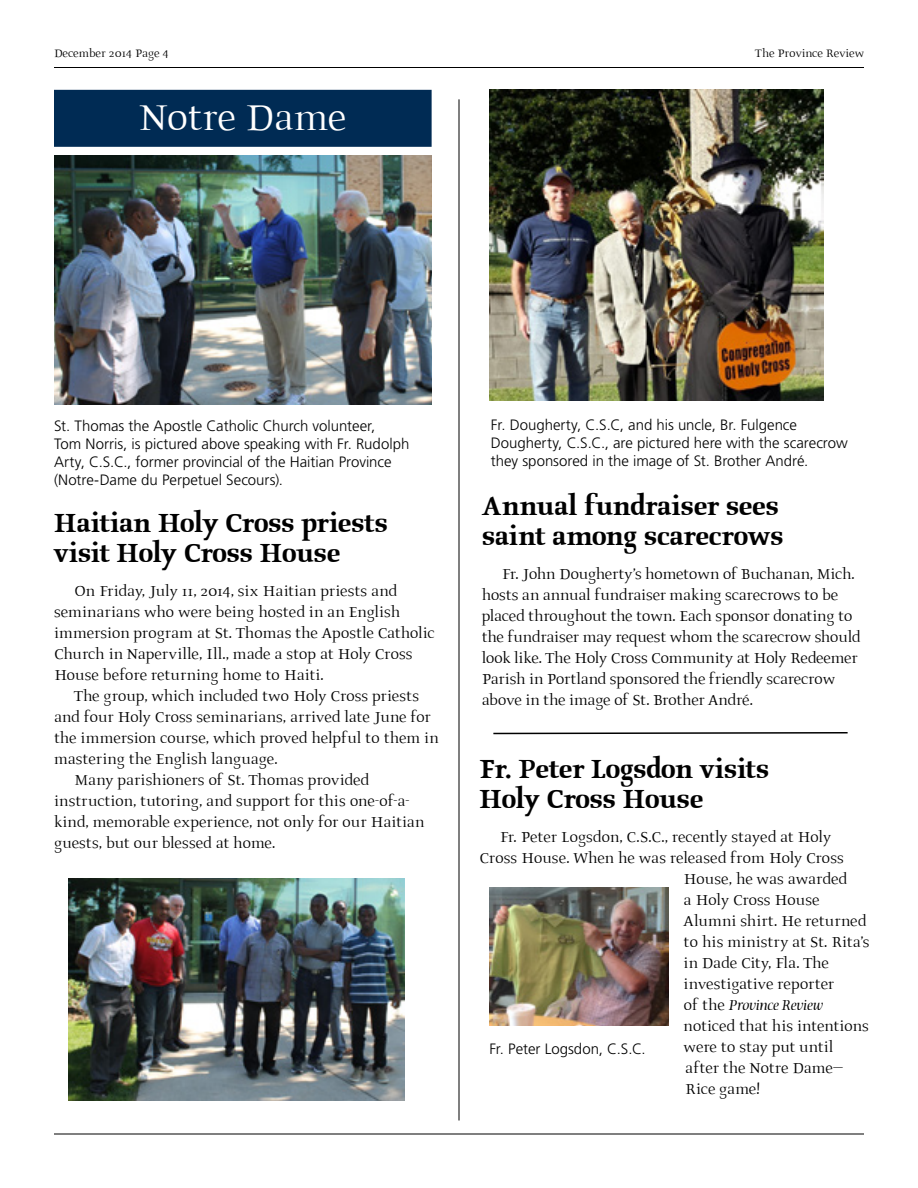
<style>
.page{position:relative;width:918px;height:1188px;background:#fff}
.page>*{position:absolute;margin:0;border:0;box-sizing:border-box;transform-origin:0 0}
.t1{font:45px "Prospera";letter-spacing:-.01em;color:#fff}
.t2{font:700 33px/30px "Prospera";letter-spacing:-.01em;color:#000}
.t3{font:18px/21px "Prospera";color:#000}
.t4{font:italic 18px "Prospera";letter-spacing:-.005em;color:#000}
.t5{font:300 15px/18px "Frutiger LT Std";color:#000}
.t6{font:13.5px "Prospera";color:#000}
.s1{font-style:normal}
</style>
<div class="page">
<hr style="left:459px;top:99px;width:1px;height:1021px;background:#000">
<hr style="left:54px;top:67px;width:810px;height:1px;background:#000">
<hr style="left:54px;top:1134px;width:810px;height:1px;background:#000">
<div style="left:54px;top:90px;width:378px;height:57px;background:#002b54"></div>
<img style="left:54px;top:155px;width:378px;height:250px">
<img style="left:489px;top:90px;width:335px;height:310px">
<img style="left:68px;top:878px;width:337px;height:222px">
<svg style="left:493px;top:732px;width:355px;height:3px"></svg>
<img style="left:489px;top:887px;width:180px;height:139px">
<p class="t6" style="left:54px;top:47px;width:116px">December 2014 Page 4</p>
<p class="t6" style="left:755px;top:47px;width:110px">The Province Review</p>
<h1 class="t1" style="left:139px;top:98px;width:208px">Notre Dame</h1>
<p class="t5" style="left:54px;top:417px;width:357px">St. Thomas the Apostle Catholic Church volunteer,<br>Tom Norris, is pictured above speaking with Fr. Rudolph Arty, C.S.C., former provincial of the Haitian Province (Notre-Dame du Perpetuel Secours).</p>
<h2 class="t2" style="left:54px;top:510px;width:336px">Haitian Holy Cross priests visit Holy Cross House</h2>
<p class="t3" style="left:54px;top:582px;width:382px;text-indent:20px">On Friday, July 11, 2014, six Haitian priests and seminarians who were being hosted in an English immersion program at St. Thomas the Apostle Catholic Church in Naperville, Ill., made a stop at Holy Cross House before returning home to Haiti.</p>
<p class="t3" style="left:74px;top:687px;width:346px">The group, which included two Holy Cross priests</p>
<p class="t3" style="left:54px;top:708px;width:378px">and four Holy Cross seminarians, arrived late June for</p>
<p class="t3" style="left:54px;top:729px;width:386px">the immersion course, which proved helpful to them in</p>
<p class="t3" style="left:54px;top:750px;width:225px">mastering the English language.</p>
<p class="t3" style="left:74px;top:771px;width:296px">Many parishioners of St. Thomas provided</p>
<p class="t3" style="left:54px;top:792px;width:357px">instruction, tutoring, and support for this one-of-a-</p>
<p class="t3" style="left:54px;top:813px;width:372px">kind, memorable experience, not only for our Haitian</p>
<p class="t3" style="left:54px;top:834px;width:223px">guests, but our blessed at home.</p>
<p class="t5" style="left:491px;top:416px;width:358px">Fr. Dougherty, C.S.C, and his uncle, Br. Fulgence<br>Dougherty, C.S.C., are pictured here with the scarecrow they sponsored in the image of St. Brother André.</p>
<h2 class="t2" style="left:482px;top:493px;width:304px">Annual fundraiser sees saint among scarecrows</h2>
<p class="t3" style="left:482px;top:565px;width:380px;text-indent:20px">Fr. John Dougherty’s hometown of Buchanan, Mich. hosts an annual fundraiser making scarecrows to be placed throughout the town. Each sponsor donating to the fundraiser may request whom the scarecrow should look like. The Holy Cross Community at Holy Redeemer Parish in Portland sponsored the friendly scarecrow above in the image of St. Brother André.</p>
<h2 class="t2" style="left:480px;top:756px;width:291px">Fr. Peter Logsdon visits<br>Holy Cross House</h2>
<p class="t3" style="left:500px;top:828px;width:333px">Fr. Peter Logsdon, C.S.C., recently stayed at Holy</p>
<p class="t3" style="left:480px;top:849px;width:366px">Cross House. When he was released from Holy Cross</p>
<p class="t3" style="left:684px;top:870px;width:165px">House, he was awarded</p>
<p class="t3" style="left:684px;top:891px;width:137px">a Holy Cross House</p>
<p class="t3" style="left:684px;top:912px;width:184px">Alumni shirt. He returned</p>
<p class="t3" style="left:684px;top:933px;width:187px">to his ministry at St. Rita’s</p>
<p class="t3" style="left:684px;top:954px;width:147px">in Dade City, Fla. The</p>
<p class="t3" style="left:684px;top:975px;width:152px">investigative reporter</p>
<p class="t4" style="left:684px;top:993px;width:141px"><span class="s1">of the</span> Province Review</p>
<p class="t3" style="left:684px;top:1017px;width:187px">noticed that his intentions</p>
<p class="t3" style="left:684px;top:1038px;width:151px">were to stay put until</p>
<p class="t3" style="left:685px;top:1059px;width:159px">after the Notre Dame—</p>
<p class="t3" style="left:685px;top:1080px;width:76px">Rice game!</p>
<p class="t5" style="left:489px;top:1040px;width:158px">Fr. Peter Logsdon, C.S.C.</p>
</div>
